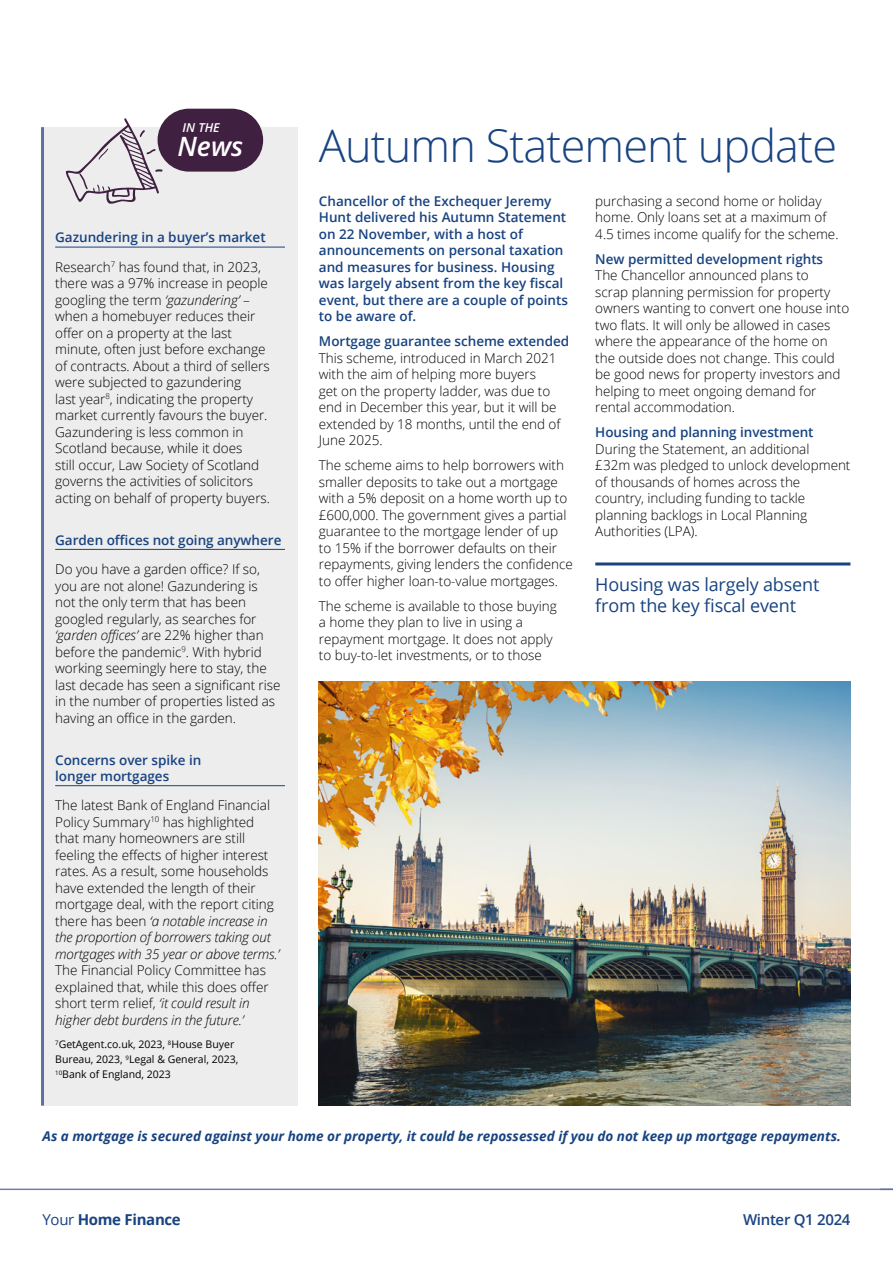
<style>
.page{position:relative;width:893px;height:1263px;background:#fff}
.page>*{position:absolute;margin:0;border:0;box-sizing:border-box;transform-origin:0 0}
.t1{font:300 45px "Open Sans";letter-spacing:-.02em;color:#184381}
.t2{font:italic 600 26.85px "Open Sans";color:#fff}
.t3{font:18px/21px "Open Sans";letter-spacing:-.01em;color:#184381}
.t4{font:700 15px "Open Sans";letter-spacing:-.02em;color:#184381}
.t5{font:600 15px "Open Sans";letter-spacing:-.02em;color:#184381}
.t6{font:300 13.5px/16.5px "Open Sans";letter-spacing:-.005em;color:#000}
.t7{font:600 13.5px/16.5px "Open Sans";color:#184381}
.t8{font:italic 700 13.5px "Open Sans";color:#184381}
.t9{font:italic 600 12.3px "Open Sans";color:#fff}
.t10{font:10.5px/15px "Open Sans";color:#000}
.s1{font-weight:600;color:#184381}
.s2{font-style:italic}
.s3{font-weight:400}
</style>
<div class="page">
<hr style="left:0;top:1188px;width:893px;height:2px;background:#606fa2">
<img style="left:319px;top:682px;width:531px;height:424px">
<div style="left:43px;top:127px;width:255px;height:979px;background:#ededed"></div>
<hr style="left:55px;top:247px;width:230px;height:1px;background:#184381">
<hr style="left:55px;top:549px;width:230px;height:1px;background:#184381">
<hr style="left:55px;top:785px;width:230px;height:1px;background:#184381">
<div style="left:158px;top:109px;width:105px;height:63px;background:#402040;border-radius:31px"></div>
<svg style="left:66px;top:118px;width:97px;height:86px"></svg>
<hr style="left:595px;top:562px;width:255px;height:3px;background:#184381">
<hr style="left:41px;top:127px;width:3px;height:979px;background:#606fa2">
<p class="t9" style="left:183px;top:119px;width:39px">IN THE</p>
<h2 class="t2" style="left:177px;top:128px;width:67px">News</h2>
<h1 class="t1" style="left:319px;top:115px;width:520px">Autumn Statement update</h1>
<p class="t7" style="left:319px;top:192px;width:251px">Chancellor of the Exchequer Jeremy<br>Hunt delivered his Autumn Statement on 22 November, with a host of announcements on personal taxation and measures for business. Housing was largely absent from the key fiscal event, but there are a couple of points to be aware of.</p>
<p class="t7" style="left:319px;top:333px;width:252px">Mortgage guarantee scheme extended</p>
<p class="t6" style="left:319px;top:349px;width:243px">This scheme, introduced in March 2021 with the aim of helping more buyers<br>get on the property ladder, was due to end in December this year, but it will be extended by 18 months, until the end of<br>June 2025.</p>
<p class="t6" style="left:319px;top:457px;width:255px">The scheme aims to help borrowers with smaller deposits to take out a mortgage with a 5% deposit on a home worth up to £600,000. The government gives a partial guarantee to the mortgage lender of up to 15% if the borrower defaults on their repayments, giving lenders the confidence to offer higher loan-to-value mortgages.</p>
<p class="t6" style="left:319px;top:597px;width:239px">The scheme is available to those buying a home they plan to live in using a repayment mortgage. It does not apply to buy-to-let investments, or to those</p>
<p class="t6" style="left:595px;top:192px;width:245px">purchasing a second home or holiday home. Only loans set at a maximum of<br>4.5 times income qualify for the scheme.</p>
<p class="t7" style="left:595px;top:250px;width:229px">New permitted development rights</p>
<p class="t6" style="left:595px;top:267px;width:255px">The Chancellor announced plans to<br>scrap planning permission for property owners wanting to convert one house into two flats. It will only be allowed in cases where the appearance of the home on the outside does not change. This could be good news for property investors and helping to meet ongoing demand for rental accommodation.</p>
<p class="t7" style="left:595px;top:424px;width:220px">Housing and planning investment</p>
<p class="t6" style="left:595px;top:440px;width:257px">During the Statement, an additional<br>£32m was pledged to unlock development of thousands of homes across the country, including funding to tackle planning backlogs in Local Planning Authorities (LPA).</p>
<h3 class="t3" style="left:595px;top:573px;width:226px">Housing was largely absent from the key fiscal event</h3>
<p class="t6" style="left:55px;top:223px;width:212px;line-height:29.2px"><span class="s1">Gazundering in a buyer’s market<br></span>Research<sup>7</sup> has found that, in 2023,</p>
<p class="t6" style="left:55px;top:275px;width:216px">there was a 97% increase in people googling the term <span class="s2">‘gazundering’</span> – when a homebuyer reduces their offer on a property at the last minute, often just before exchange of contracts. About a third of sellers were subjected to gazundering<br>last year<sup>8</sup>, indicating the property market currently favours the buyer.<br>Gazundering is less common in Scotland because, while it does<br>still occur, Law Society of Scotland governs the activities of solicitors acting on behalf of property buyers.</p>
<p class="t7" style="left:55px;top:531px;width:228px">Garden offices not going anywhere</p>
<p class="t6" style="left:55px;top:560px;width:227px">Do you have a garden office? If so, you are not alone! Gazundering is not the only term that has been googled regularly, as searches for <span class="s2">‘garden offices’</span> are 22% higher than before the pandemic<sup>9</sup>. With hybrid working seemingly here to stay, the last decade has seen a significant rise in the number of properties listed as having an office in the garden.</p>
<p class="t7" style="left:55px;top:751px;width:148px">Concerns over spike in longer mortgages</p>
<p class="t6" style="left:55px;top:797px;width:226px">The latest Bank of England Financial Policy Summary<sup>10</sup> has highlighted that many homeowners are still feeling the effects of higher interest rates. As a result, some households have extended the length of their mortgage deal, with the report citing there has been <span class="s2">‘a notable increase in the proportion of borrowers taking out mortgages with 35 year or above terms.’</span></p>
<p class="t6" style="left:55px;top:962px;width:215px">The Financial Policy Committee has explained that, while this does offer short term relief, <span class="s2">‘it could result in higher debt burdens in the future.’</span></p>
<p class="t10" style="left:55px;top:1037px;width:185px"><sup>7</sup>GetAgent.co.uk, 2023, <sup>8</sup>House Buyer<br>Bureau, 2023, <sup>9</sup>Legal &amp; General, 2023,<br><sup>10</sup>Bank of England, 2023</p>
<p class="t8" style="left:43px;top:1127px;width:800px">As a mortgage is secured against your home or property, it could be repossessed if you do not keep up mortgage repayments.</p>
<p class="t4" style="left:43px;top:1209px;width:140px"><span class="s3">Your</span> Home Finance</p>
<p class="t5" style="left:743px;top:1210px;width:109px">Winter Q1 2024</p>
</div>
